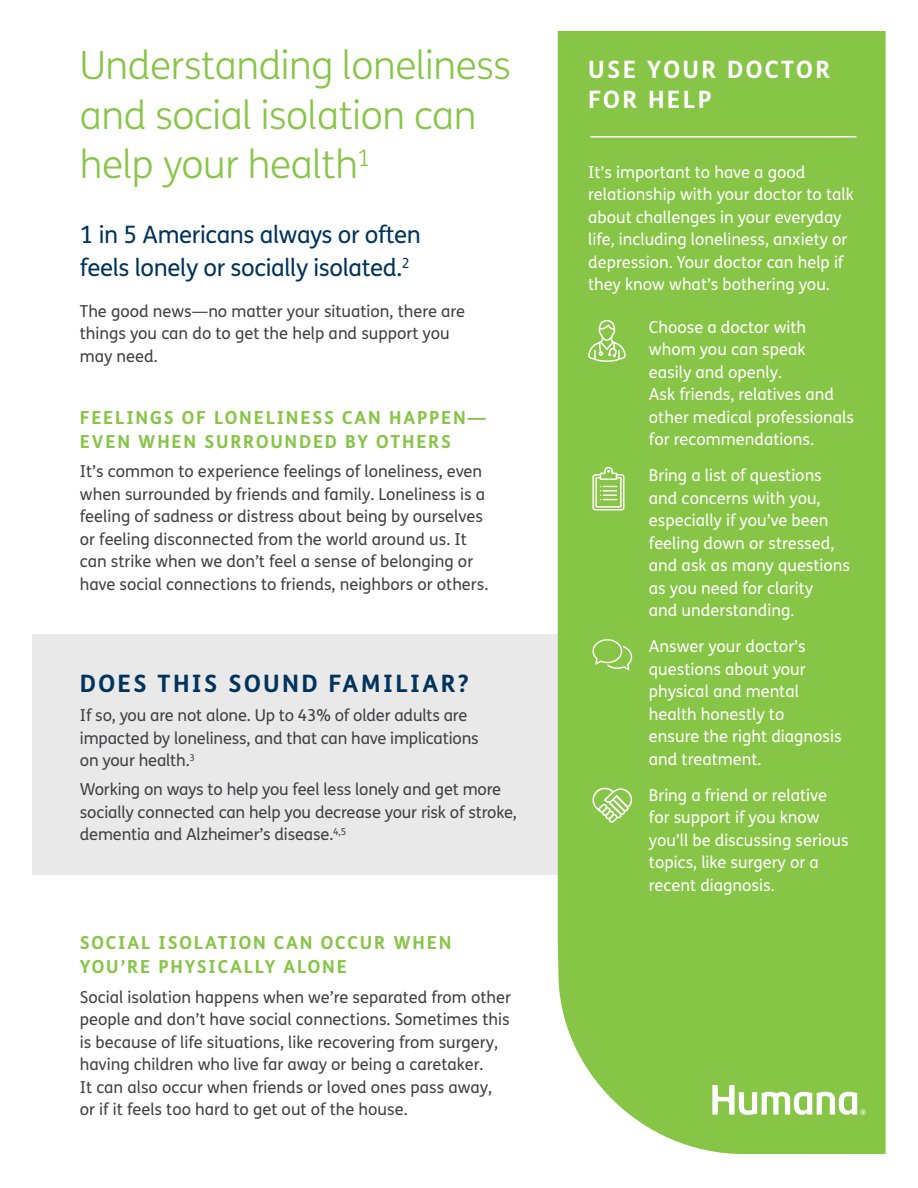
<style>
.page{position:relative;width:918px;height:1188px;background:#fff}
.page>*{position:absolute;margin:0;border:0;box-sizing:border-box;transform-origin:0 0}
.t1{font:300 39px/49.5px "FS Humana";letter-spacing:-.01em;color:#87c546}
.t2{font:24px/33px "FS Humana";letter-spacing:-.015em;color:#00345c}
.t3{font:700 24px "FS Humana";letter-spacing:.1em;color:#00345c}
.t4{font:700 24px/30px "FS Humana";letter-spacing:.1em;color:#fff}
.t5{font:700 18px/24px "FS Humana";letter-spacing:.1em;color:#87c546}
.t6{font:16.5px/22.5px "FS Humana";color:#414042}
.t7{font:16.5px/22.5px "FS Humana";color:#fff}
</style>
<div class="page">
<div style="left:32px;top:635px;width:526px;height:240px;background:#e9e9ea"></div>
<div style="left:558px;top:31px;width:328px;height:1123px;background:#87c546"></div>
<svg style="left:712px;top:1085px;width:154px;height:30px"></svg>
<hr style="left:590px;top:136px;width:266px;height:2px;background:#fff">
<svg style="left:588px;top:320px;width:38px;height:42px;background:#a1d16f"></svg>
<svg style="left:592px;top:467px;width:32px;height:43px"></svg>
<svg style="left:592px;top:639px;width:40px;height:31px"></svg>
<svg style="left:592px;top:788px;width:40px;height:35px"></svg>
<h1 class="t1" style="left:80px;top:40px;width:433px">Understanding loneliness and social isolation can help your health<sup>1</sup></h1>
<h2 class="t2" style="left:80px;top:217px;width:343px">1 in 5 Americans always or often feels lonely or socially isolated.<sup>2</sup></h2>
<p class="t6" style="left:80px;top:300px;width:387px">The good news—no matter your situation, there are things you can do to get the help and support you may need.</p>
<p class="t5" style="left:80px;top:404px;width:407px">FEELINGS OF LONELINESS CAN HAPPEN—<br>EVEN WHEN SURROUNDED BY OTHERS</p>
<p class="t6" style="left:80px;top:460px;width:410px">It’s common to experience feelings of loneliness, even when surrounded by friends and family. Loneliness is a feeling of sadness or distress about being by ourselves or feeling disconnected from the world around us. It can strike when we don’t feel a sense of belonging or have social connections to friends, neighbors or others.</p>
<h2 class="t3" style="left:80px;top:665px;width:390px">DOES THIS SOUND FAMILIAR?</h2>
<p class="t6" style="left:80px;top:704px;width:400px">If so, you are not alone. Up to 43% of older adults are impacted by loneliness, and that can have implications on your health.<sup>3</sup></p>
<p class="t6" style="left:80px;top:778px;width:439px">Working on ways to help you feel less lonely and get more socially connected can help you decrease your risk of stroke, dementia and Alzheimer’s disease.<sup>4,5</sup></p>
<p class="t5" style="left:80px;top:930px;width:373px">SOCIAL ISOLATION CAN OCCUR WHEN<br>YOU’RE PHYSICALLY ALONE</p>
<p class="t6" style="left:80px;top:985px;width:433px">Social isolation happens when we’re separated from other people and don’t have social connections. Sometimes this is because of life situations, like recovering from surgery, having children who live far away or being a caretaker.<br>It can also occur when friends or loved ones pass away, or if it feels too hard to get out of the house.</p>
<h2 class="t4" style="left:588px;top:53px;width:243px">USE YOUR DOCTOR<br>FOR HELP</h2>
<p class="t7" style="left:588px;top:160px;width:267px">It’s important to have a good relationship with your doctor to talk about challenges in your everyday life, including loneliness, anxiety or depression. Your doctor can help if they know what’s bothering you.</p>
<p class="t7" style="left:649px;top:315px;width:207px">Choose a doctor with whom you can speak<br>easily and openly.<br>Ask friends, relatives and other medical professionals for recommendations.</p>
<p class="t7" style="left:649px;top:464px;width:203px">Bring a list of questions and concerns with you, especially if you’ve been feeling down or stressed, and ask as many questions as you need for clarity<br>and understanding.</p>
<p class="t7" style="left:649px;top:635px;width:194px">Answer your doctor’s questions about your physical and mental health honestly to<br>ensure the right diagnosis and treatment.</p>
<p class="t7" style="left:649px;top:784px;width:201px">Bring a friend or relative for support if you know you’ll be discussing serious topics, like surgery or a recent diagnosis.</p>
</div>
